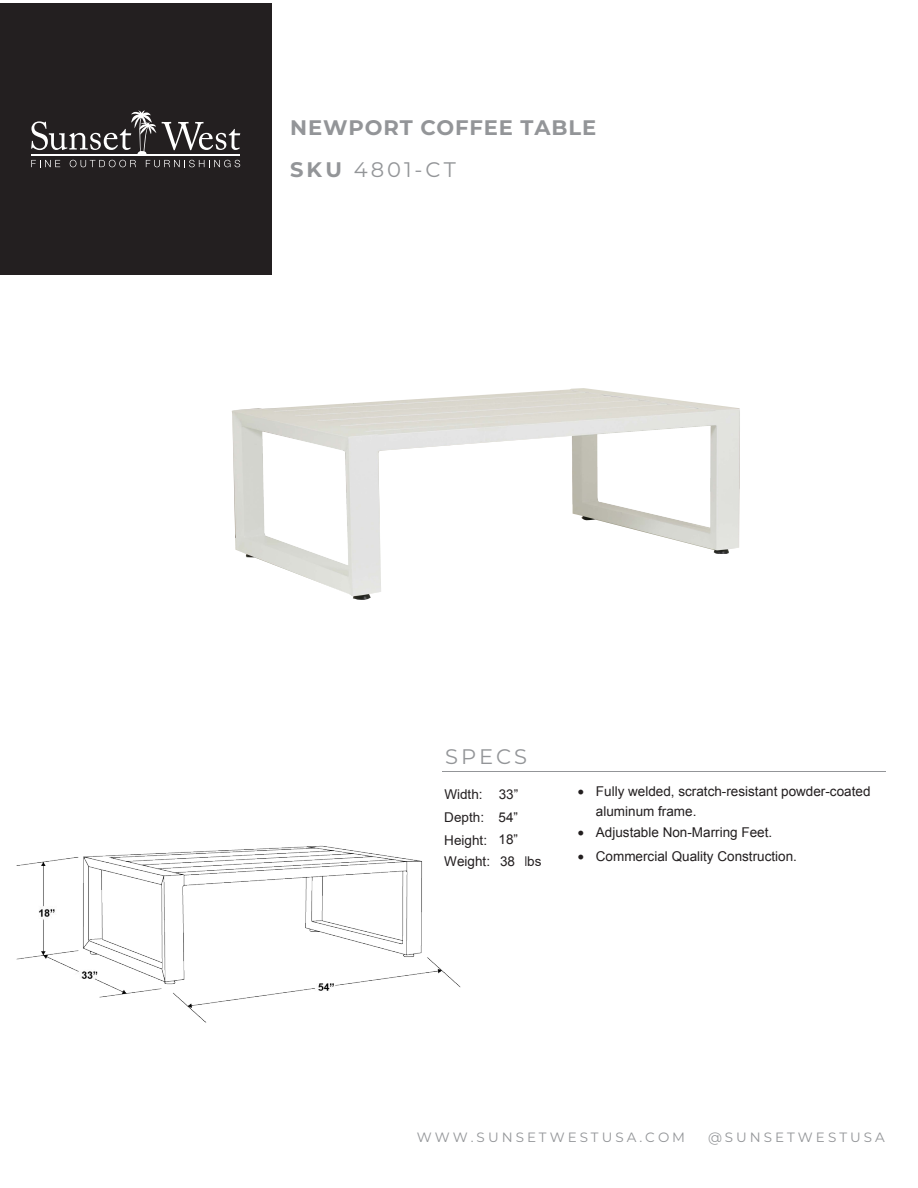
<style>
.page{position:relative;width:918px;height:1188px;background:#fff}
.page>*{position:absolute;margin:0;border:0;box-sizing:border-box;transform-origin:0 0}
.t1{font:700 21px/42.3px "Montserrat";letter-spacing:.04em;color:#939598}
.t2{font:21px "Montserrat";letter-spacing:.145em;color:#939598}
.t3{font:13.5px/20.2px "Arial";color:#221e1f}
.t4{font:13.5px "Montserrat";letter-spacing:.225em;color:#939598}
.t5{font:13.5px/22.6px "Arial";color:#231f20;text-align:justify}
.t6{font:13.5px "Arial";color:#221e1f}
.s1{font-weight:400}
.s2{font-style:inherit}
.s3{color:#231f20}
</style>
<div class="page">
<div style="left:0;top:3px;width:272px;height:272px;background:#231f20"></div>
<hr style="left:442px;top:771px;width:444px;height:1px;background:#939598">
<svg style="left:31px;top:160px;width:29px;height:7px"></svg>
<hr style="left:31px;top:154px;width:209px;height:2px;background:#fff">
<svg style="left:31px;top:121px;width:36px;height:29px"></svg>
<img style="left:67px;top:110px;width:673px;height:490px">
<img style="left:16px;top:845px;width:445px;height:178px">
<h1 class="t1" style="left:290px;top:105px;width:307px">NEWPORT COFFEE TABLE<br>SKU <span class="s1">4801-CT</span></h1>
<h1 class="t2" style="left:445px;top:742px;width:84px">SPECS</h1>
<p class="t5" style="left:444px;top:783px;width:75px"><span class="s2">W</span>idth: <span class="s2">33</span>” <span class="s2">D</span>epth: <span class="s2">54</span>” <span class="s2">H</span>eight: <span class="s2">18</span>”</p>
<p class="t3" style="left:596px;top:781px;width:276px;text-indent:-18px">• Fully welded, scratch-resistant powder-coated aluminum frame.</p>
<p class="t3" style="left:578px;top:822px;width:196px">• Adjustable Non-Marring Feet.</p>
<p class="t6" style="left:444px;top:853px;width:99px">Weight: <span class="s3">38</span> <span class="s3">lbs</span></p>
<p class="t3" style="left:578px;top:846px;width:221px">• Commercial Quality Construction.</p>
<p class="t4" style="left:417px;top:1128px;width:270px">WWW.SUNSETWESTUSA.COM</p>
<p class="t4" style="left:708px;top:1128px;width:178px">@SUNSETWESTUSA</p>
</div>
